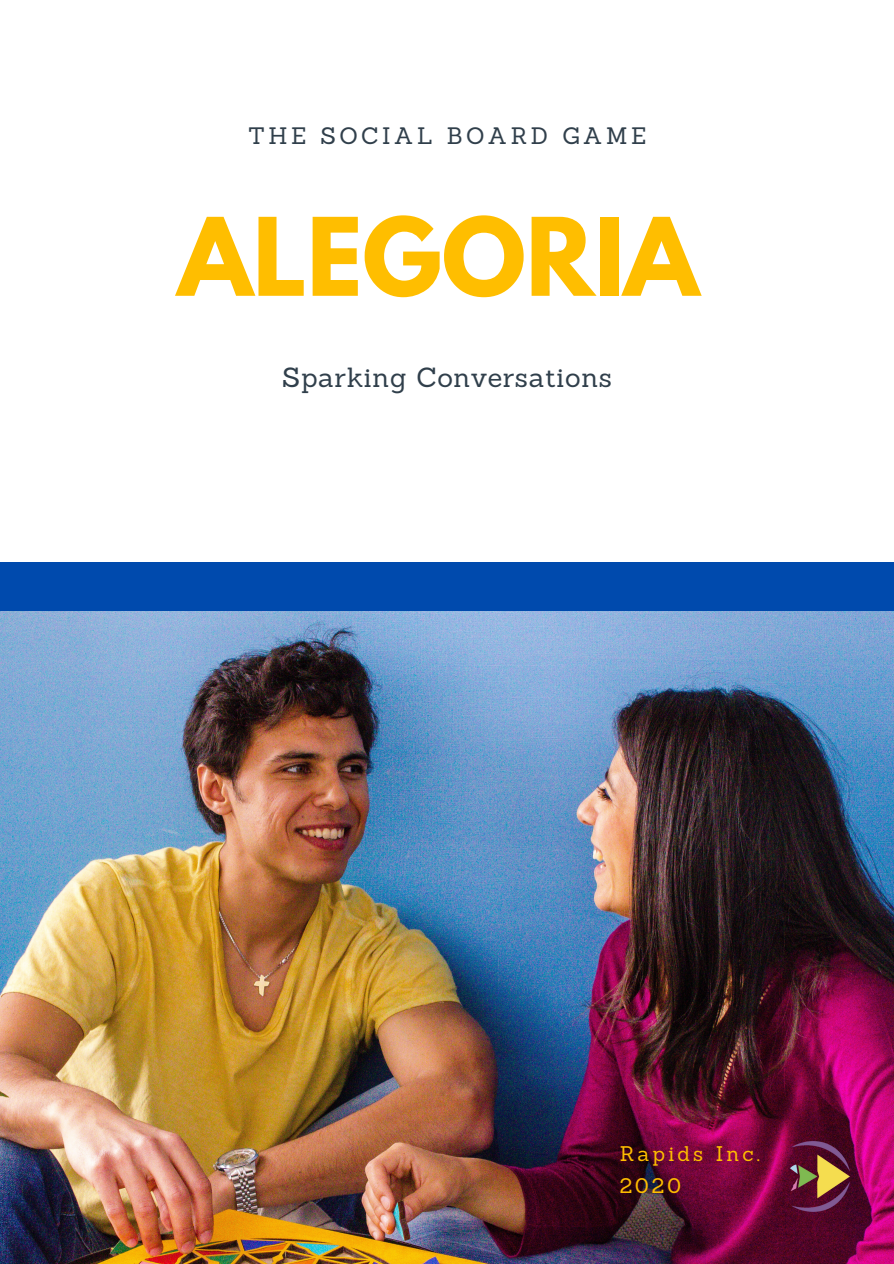
<style>
.page{position:relative;width:894px;height:1264px;background:#fff}
.page>*{position:absolute;margin:0;border:0;box-sizing:border-box;transform-origin:0 0}
.t1{font:700 95.7px "League Spartan";color:#ffbe00}
.t2{font:27px "Sanchez";letter-spacing:.025em;color:#303f4b}
.t3{font:23.25px "Sanchez";letter-spacing:.15em;color:#303f4b}
.t4{font:20.7px/31.7px "Sanchez";letter-spacing:.15em;color:#ffbe00}
</style>
<div class="page">
<div style="left:0;top:0;width:893px;height:1263px;background:#004aad"></div>
<img style="left:0;top:611px;width:893px;height:652px">
<div style="left:0;top:0;width:893px;height:561px;background:#fff"></div>
<img style="left:789px;top:1141px;width:60px;height:70px">
<p class="t3" style="left:248px;top:120px;width:399px">THE SOCIAL BOARD GAME</p>
<h1 class="t1" style="left:178px;top:210px;width:522px">ALEGORIA</h1>
<p class="t2" style="left:282px;top:360px;width:331px">Sparking Conversations</p>
<p class="t4" style="left:619px;top:1137px;width:142px">Rapids Inc.<br>2020</p>
</div>
